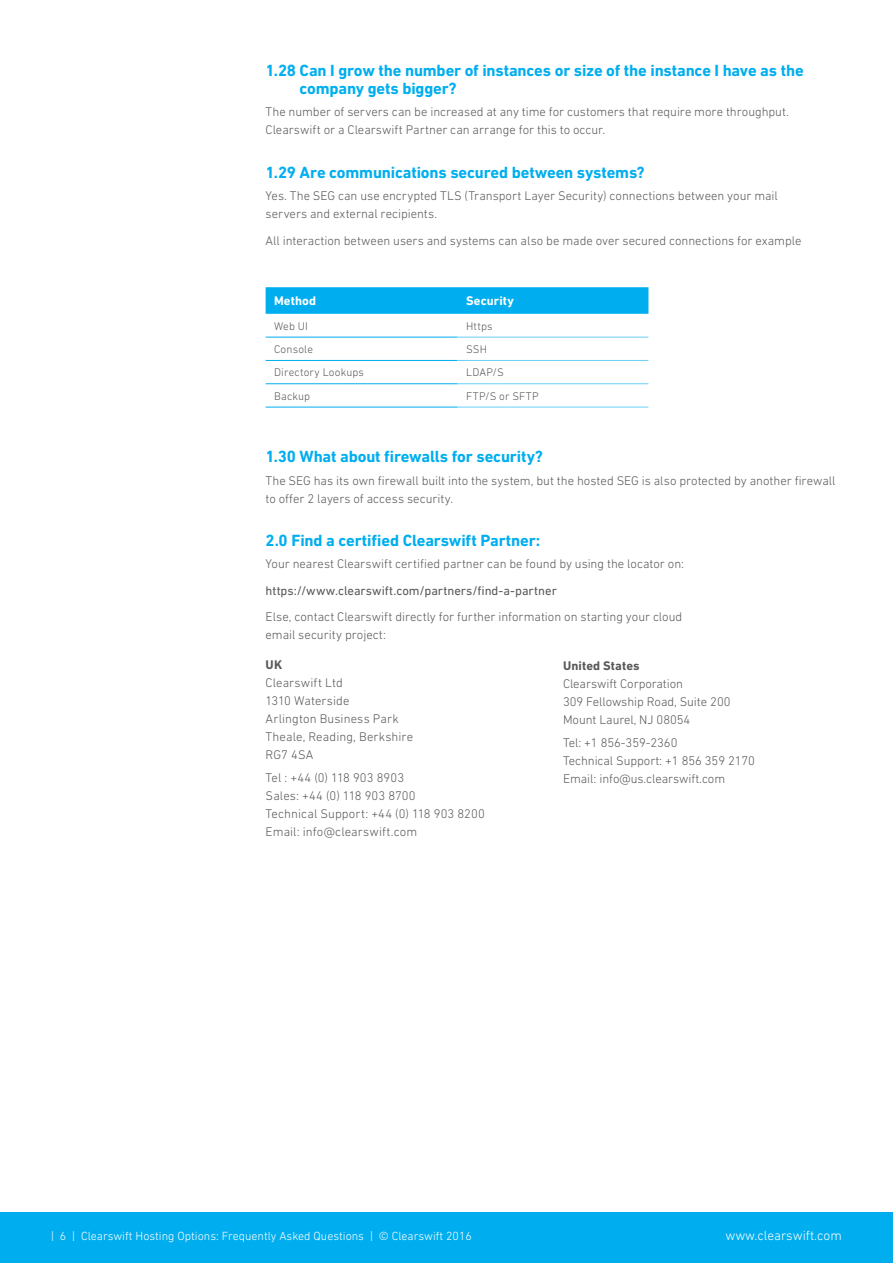
<style>
.page{position:relative;width:893px;height:1263px;background:#fff}
.page>*{position:absolute;margin:0;border:0;box-sizing:border-box;transform-origin:0 0}
.t1{font:700 16.5px/18px "DIN Next LT Pro";letter-spacing:-.01em;color:#00aeef}
.t2{font:300 13.5px "DIN Next LT Pro";color:#fff}
.Legal{font:300 12.75px/18px "DIN Next LT Pro";color:#57585a}
.t3{font:12.75px "DIN Next LT Pro";color:#57585a}
.t4{font:700 12.75px "DIN Next LT Pro";letter-spacing:.01em;color:#fff}
.Legal-2{font:700 12.75px "DIN Next LT Pro";letter-spacing:.01em;color:#57585a}
.t5{font:300 12px "DIN Next LT Pro";color:#fff}
.t6{font:300 11.25px "DIN Next LT Pro";letter-spacing:.015em;color:#57585a}
</style>
<div class="page">
<svg style="left:266px;top:287px;width:382px;height:27px;background:#03afef"></svg>
<hr style="left:266px;top:337px;width:192px;height:1px;background:#00aeef">
<hr style="left:266px;top:360px;width:192px;height:1px;background:#00aeef">
<hr style="left:266px;top:383px;width:192px;height:1px;background:#00aeef">
<hr style="left:266px;top:407px;width:192px;height:1px;background:#00aeef">
<hr style="left:458px;top:337px;width:190px;height:1px;background:#6bcff6">
<hr style="left:458px;top:360px;width:190px;height:1px;background:#6bcff6">
<hr style="left:458px;top:383px;width:190px;height:1px;background:#6bcff6">
<hr style="left:458px;top:407px;width:190px;height:1px;background:#6bcff6">
<div style="left:0;top:1212px;width:893px;height:51px;background:#00aeef"></div>
<p class="t1" style="left:300px;top:61px;width:506px;text-indent:-34px">1.28 Can I grow the number of instances or size of the instance I have as the company gets bigger?</p>
<p class="Legal" style="left:266px;top:103px;width:525px">The number of servers can be increased at any time for customers that require more throughput.<br>Clearswift or a Clearswift Partner can arrange for this to occur.</p>
<p class="t1" style="left:266px;top:163px;width:380px">1.29 Are communications secured between systems?</p>
<p class="Legal" style="left:266px;top:187px;width:514px">Yes. The SEG can use encrypted TLS (Transport Layer Security) connections between your mail servers and external recipients.</p>
<p class="Legal" style="left:266px;top:231px;width:537px">All interaction between users and systems can also be made over secured connections for example</p>
<p class="t4" style="left:274px;top:293px;width:43px">Method</p>
<p class="t4" style="left:466px;top:293px;width:49px">Security</p>
<p class="t6" style="left:274px;top:319px;width:35px">Web UI</p>
<p class="t6" style="left:466px;top:319px;width:28px">Https</p>
<p class="t6" style="left:274px;top:343px;width:40px">Console</p>
<p class="t6" style="left:466px;top:343px;width:22px">SSH</p>
<p class="t6" style="left:274px;top:366px;width:91px">Directory Lookups</p>
<p class="t6" style="left:466px;top:366px;width:39px">LDAP/S</p>
<p class="t6" style="left:274px;top:389px;width:38px">Backup</p>
<p class="t6" style="left:466px;top:389px;width:74px">FTP/S or SFTP</p>
<p class="t1" style="left:266px;top:448px;width:279px">1.30 What about firewalls for security?</p>
<p class="Legal" style="left:266px;top:471px;width:571px">The SEG has its own firewall built into the system, but the hosted SEG is also protected by another firewall to offer 2 layers of access security.</p>
<p class="t1" style="left:266px;top:531px;width:276px">2.0 Find a certified Clearswift Partner:</p>
<p class="Legal" style="left:266px;top:555px;width:420px">Your nearest Clearswift certified partner can be found by using the locator on:</p>
<p class="t3" style="left:266px;top:583px;width:293px">https://www.clearswift.com/partners/find-a-partner</p>
<p class="Legal" style="left:266px;top:608px;width:418px">Else, contact Clearswift directly for further information on starting your cloud email security project:</p>
<p class="Legal-2" style="left:266px;top:657px;width:18px">UK</p>
<p class="Legal" style="left:266px;top:674px;width:79px">Clearswift Ltd</p>
<p class="Legal" style="left:266px;top:692px;width:85px">1310 Waterside</p>
<p class="Legal" style="left:266px;top:710px;width:135px">Arlington Business Park</p>
<p class="Legal" style="left:266px;top:728px;width:149px">Theale, Reading, Berkshire</p>
<p class="Legal" style="left:266px;top:746px;width:49px">RG7 4SA</p>
<p class="Legal" style="left:266px;top:768px;width:140px">Tel : +44 (0) 118 903 8903</p>
<p class="Legal" style="left:266px;top:786px;width:151px">Sales: +44 (0) 118 903 8700</p>
<p class="Legal" style="left:266px;top:804px;width:221px">Technical Support: +44 (0) 118 903 8200</p>
<p class="Legal" style="left:266px;top:822px;width:153px">Email: info@clearswift.com</p>
<p class="Legal-2" style="left:563px;top:658px;width:78px">United States</p>
<p class="Legal" style="left:563px;top:675px;width:122px">Clearswift Corporation</p>
<p class="Legal" style="left:563px;top:693px;width:169px">309 Fellowship Road, Suite 200</p>
<p class="Legal" style="left:563px;top:711px;width:129px">Mount Laurel, NJ 08054</p>
<p class="Legal" style="left:563px;top:733px;width:116px">Tel: +1 856-359-2360</p>
<p class="Legal" style="left:563px;top:751px;width:194px">Technical Support: +1 856 359 2170</p>
<p class="Legal" style="left:563px;top:769px;width:164px">Email: info@us.clearswift.com</p>
<p class="t5" style="left:51px;top:1229px;width:422px">| 6 | Clearswift Hosting Options: Frequently Asked Questions | © Clearswift 2016</p>
<p class="t2" style="left:725px;top:1227px;width:118px">www.clearswift.com</p>
</div>
